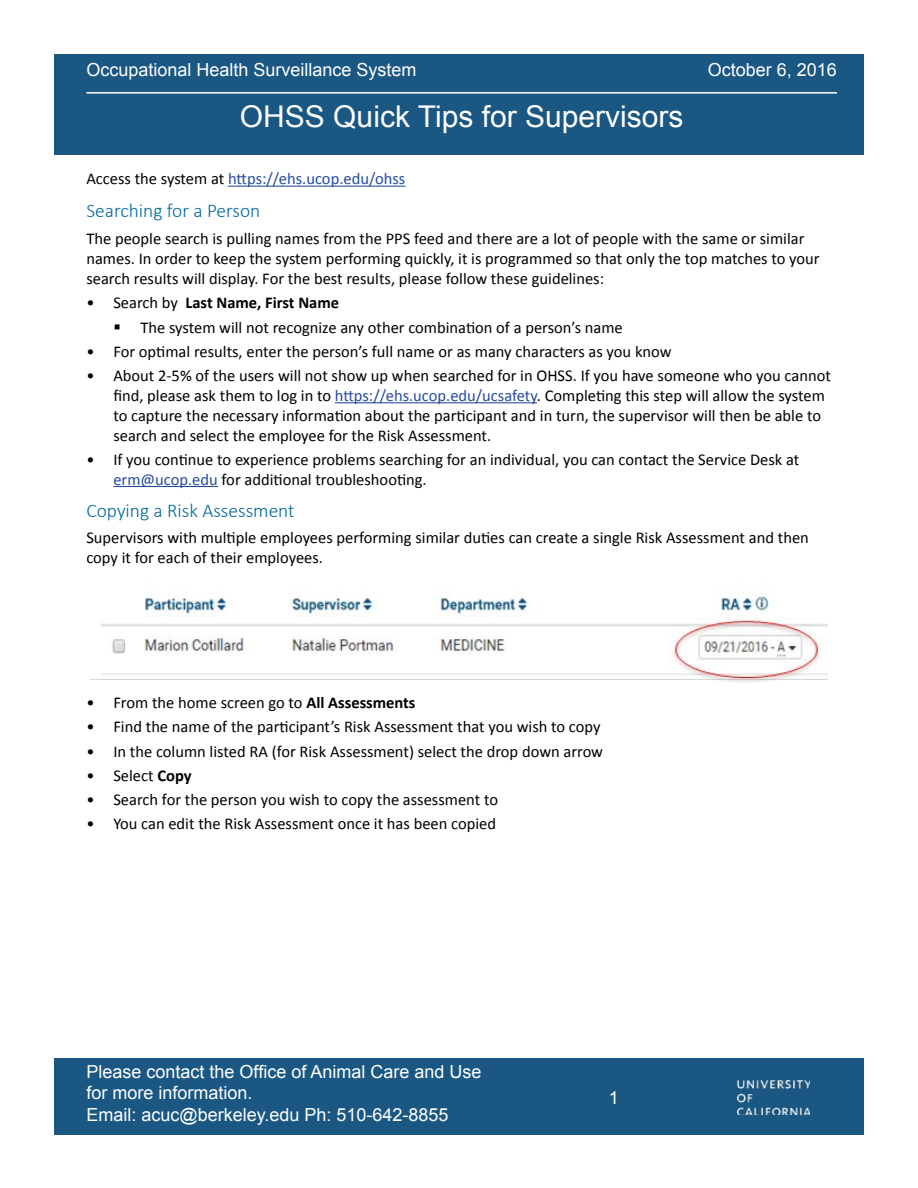
<style>
.page{position:relative;width:918px;height:1188px;background:#fff}
.page>*{position:absolute;margin:0;border:0;box-sizing:border-box;transform-origin:0 0}
.t1{font:30px "Arial";color:#fff}
.t2{font:300 19.5px "Calibri";color:#006a9c}
.t3{font:18px/21.6px "Arial";color:#fff}
.Paragraph_Style_1{font:16.5px/19.8px "Calibri";color:#000}
.t4{font:16.5px "Calibri";color:#234ba0}
.t5{font:700 16.5px "Calibri";color:#000}
.s1{color:#000}
.s2{font-weight:400}
.s3{color:#234ba0}
.s4{font-weight:700}
</style>
<div class="page">
<div style="left:54px;top:54px;width:810px;height:101px;background:#1a5783"></div>
<hr style="left:86px;top:92px;width:751px;height:2px;background:#fff">
<div style="left:54px;top:1058px;width:810px;height:77px;background:#1a5783"></div>
<hr style="left:228px;top:186px;width:177px;height:1px;background:#234ba0">
<hr style="left:335px;top:402px;width:202px;height:1px;background:#234ba0">
<hr style="left:113px;top:486px;width:105px;height:1px;background:#234ba0">
<img style="left:90px;top:596px;width:738px;height:86px">
<img style="left:737px;top:1081px;width:72px;height:34px">
<p class="t3" style="left:86px;top:59px;width:332px">Occupational Health Surveillance System</p>
<p class="t3" style="left:708px;top:59px;width:131px">October 6, 2016</p>
<p class="t1" style="left:240px;top:96px;width:445px">OHSS Quick Tips for Supervisors</p>
<p class="t4" style="left:86px;top:167px;width:321px"><span class="s1">Access the system at</span> https://ehs.ucop.edu/ohss</p>
<p class="t2" style="left:86px;top:198px;width:176px">Searching for a Person</p>
<p class="Paragraph_Style_1" style="left:86px;top:229px;width:735px">The people search is pulling names from the PPS feed and there are a lot of people with the same or similar names. In order to keep the system performing quickly, it is programmed so that only the top matches to your search results will display. For the best results, please follow these guidelines:</p>
<p class="t5" style="left:86px;top:291px;width:254px"><span class="s2">• Search by</span> Last Name, First Name</p>
<p class="Paragraph_Style_1" style="left:140px;top:317px;width:484px">The system will not recognize any other combination of a person’s name</p>
<p class="Paragraph_Style_1" style="left:86px;top:341px;width:587px">• For optimal results, enter the person’s full name or as many characters as you know</p>
<p class="Paragraph_Style_1" style="left:113px;top:365px;width:719px;text-indent:-27px">• About 2-5% of the users will not show up when searched for in OHSS. If you have someone who you cannot find, please ask them to log in to <span class="s3">https://ehs.ucop.edu/ucsafety</span>. Completing this step will allow the system to capture the necessary information about the participant and in turn, the supervisor will then be able to search and select the employee for the Risk Assessment.</p>
<p class="Paragraph_Style_1" style="left:113px;top:449px;width:688px;text-indent:-27px">• If you continue to experience problems searching for an individual, you can contact the Service Desk at <span class="s3">erm@ucop.edu</span> for additional troubleshooting.</p>
<p class="t2" style="left:86px;top:498px;width:210px">Copying a Risk Assessment</p>
<p class="Paragraph_Style_1" style="left:86px;top:527px;width:724px">Supervisors with multiple employees performing similar duties can create a single Risk Assessment and then copy it for each of their employees.</p>
<p class="Paragraph_Style_1" style="left:86px;top:692px;width:331px">• From the home screen go to <span class="s4">All Assessments</span></p>
<p class="Paragraph_Style_1" style="left:86px;top:716px;width:516px">• Find the name of the participant’s Risk Assessment that you wish to copy</p>
<p class="Paragraph_Style_1" style="left:86px;top:741px;width:518px">• In the column listed RA (for Risk Assessment) select the drop down arrow</p>
<p class="Paragraph_Style_1" style="left:86px;top:765px;width:107px">• Select <span class="s4">Copy</span></p>
<p class="Paragraph_Style_1" style="left:86px;top:789px;width:413px">• Search for the person you wish to copy the assessment to</p>
<p class="Paragraph_Style_1" style="left:86px;top:814px;width:411px">• You can edit the Risk Assessment once it has been copied</p>
<p class="t3" style="left:86px;top:1061px;width:397px">Please contact the Office of Animal Care and Use for more information.</p>
<p class="t3" style="left:86px;top:1104px;width:364px">Email: acuc@berkeley.edu Ph: 510-642-8855</p>
<p class="t3" style="left:609px;top:1087px;width:12px">1</p>
</div>
